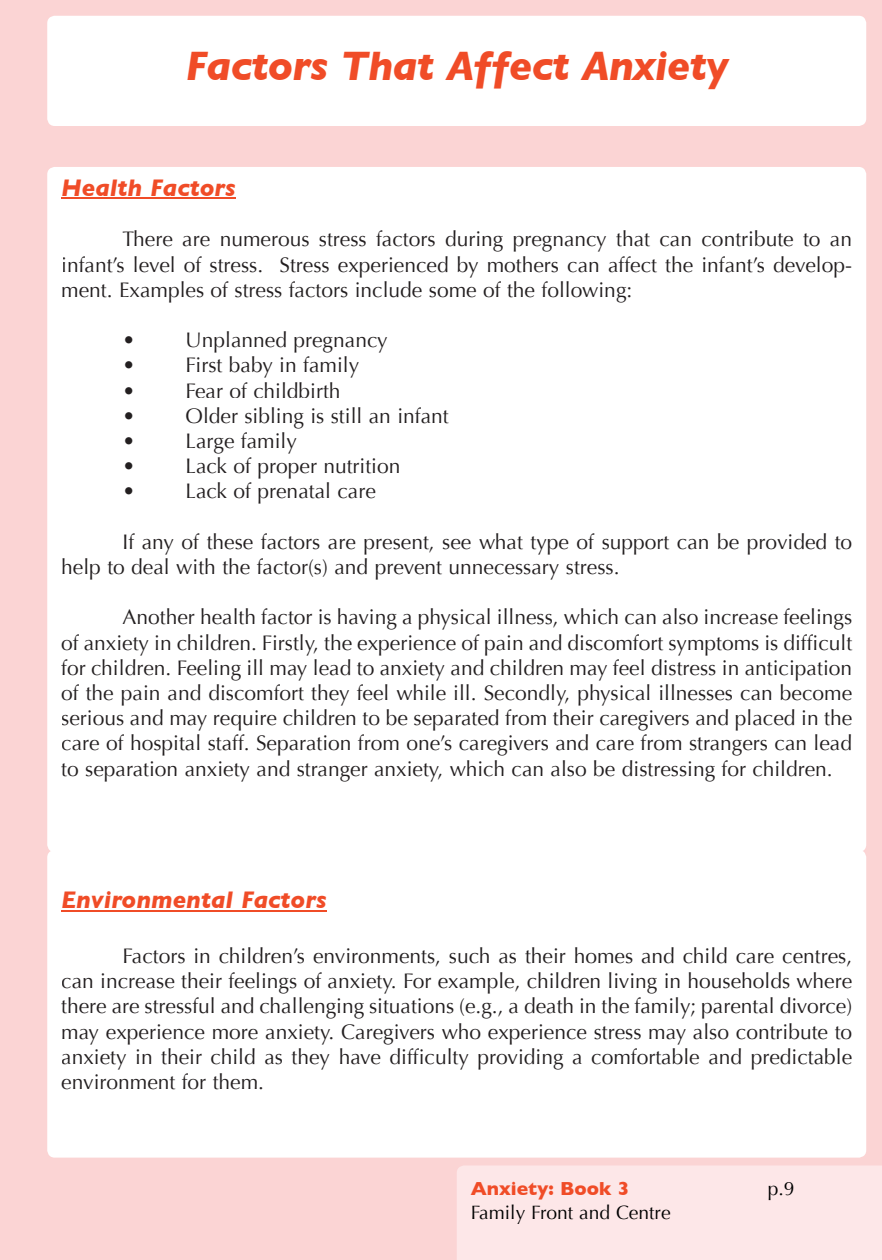
<style>
.page{position:relative;width:882px;height:1260px;background:#fbd4d4}
.page>*{position:absolute;margin:0;border:0;box-sizing:border-box;transform-origin:0 0}
.t1{font:italic 700 42px "Gill Sans";letter-spacing:-.015em;color:#f04c27}
.t2{font:italic 700 24.5px "Gill Sans";color:#f04c27}
.t3{font:21px/25.2px "Optima";color:#231f20;text-align:justify}
.t4{font:19.25px "Optima";color:#000}
.t5{font:700 19.25px "Gill Sans";color:#f04c27}
</style>
<div class="page">
<div style="left:47px;top:167px;width:819px;height:685px;background:#fff;border-radius:8px"></div>
<hr style="left:61px;top:198px;width:175px;height:1px;background:#f04c27">
<div style="left:47px;top:16px;width:819px;height:110px;background:#fff;border-radius:8px"></div>
<div style="left:47px;top:850px;width:819px;height:308px;background:#fff;border-radius:8px"></div>
<hr style="left:61px;top:910px;width:265px;height:2px;background:#f04c27">
<div style="left:457px;top:1166px;width:425px;height:94px;background:#fde7e8"></div>
<div style="left:769px;top:1183px;width:24px;height:18px;background:#fde7e8"></div>
<div style="left:472px;top:1204px;width:198px;height:20px;background:#fde7e8"></div>
<h1 class="t1" style="left:185px;top:41px;width:544px">Factors That Affect Anxiety</h1>
<p class="t2" style="left:61px;top:173px;width:176px">Health Factors</p>
<p class="t3" style="left:61px;top:227px;width:792px;text-indent:61px">There are numerous stress factors during pregnancy that can contribute to an infant’s level of stress. Stress experienced by mothers can affect the infant’s develop&shy;ment. Examples of stress factors include some of the following:</p>
<p class="t3" style="left:123px;top:328px;width:266px">• Unplanned pregnancy</p>
<p class="t3" style="left:123px;top:353px;width:238px">• First baby in family</p>
<p class="t3" style="left:123px;top:378px;width:220px">• Fear of childbirth</p>
<p class="t3" style="left:123px;top:403px;width:328px">• Older sibling is still an infant</p>
<p class="t3" style="left:123px;top:429px;width:176px">• Large family</p>
<p class="t3" style="left:123px;top:454px;width:279px">• Lack of proper nutrition</p>
<p class="t3" style="left:123px;top:479px;width:255px">• Lack of prenatal care</p>
<p class="t3" style="left:61px;top:529px;width:793px;text-indent:61px">If any of these factors are present, see what type of support can be provided to help to deal with the factor(s) and prevent unnecessary stress.</p>
<p class="t3" style="left:61px;top:605px;width:793px;text-indent:61px">Another health factor is having a physical illness, which can also increase feelings of anxiety in children. Firstly, the experience of pain and discomfort symptoms is difficult for children. Feeling ill may lead to anxiety and children may feel distress in anticipation of the pain and discomfort they feel while ill. Secondly, physical illnesses can become serious and may require children to be separated from their caregivers and placed in the care of hospital staff. Separation from one’s caregivers and care from strangers can lead to separation anxiety and stranger anxiety, which can also be distressing for children.</p>
<p class="t2" style="left:61px;top:886px;width:267px">Environmental Factors</p>
<p class="t3" style="left:61px;top:944px;width:793px;text-indent:61px">Factors in children’s environments, such as their homes and child care centres, can increase their feelings of anxiety. For example, children living in households where there are stressful and challenging situations (e.g., a death in the family; parental divorce) may experience more anxiety. Caregivers who experience stress may also contribute to anxiety in their child as they have difficulty providing a comfortable and predictable environment for them.</p>
<p class="t5" style="left:471px;top:1178px;width:160px">Anxiety: Book 3</p>
<p class="t4" style="left:768px;top:1178px;width:28px">p.9</p>
<p class="t4" style="left:471px;top:1201px;width:201px">Family Front and Centre</p>
</div>
